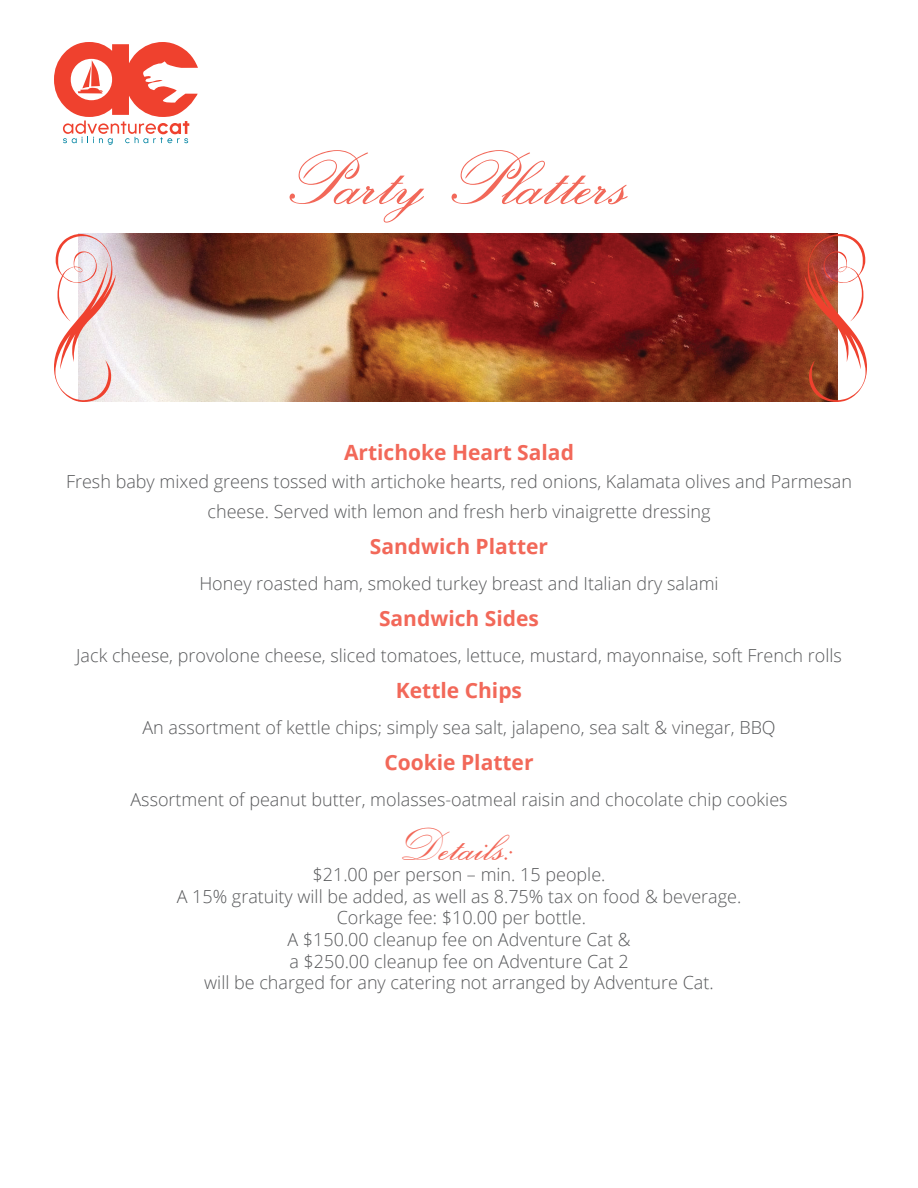
<style>
.page{position:relative;width:918px;height:1188px;background:#fff}
.page>*{position:absolute;margin:0;border:0;box-sizing:border-box;transform-origin:0 0}
.t1{font:75px "Exmouth";color:#f26859}
.t2{font:45px "Exmouth";color:#f26859}
.t3{font:700 21px "Open Sans";color:#f26859}
.t4{font:300 18px/30px "Open Sans";color:#58595b;text-align:center}
</style>
<div class="page">
<svg style="left:54px;top:42px;width:144px;height:103px"></svg>
<img style="left:116px;top:234px;width:688px;height:168px">
<svg style="left:804px;top:234px;width:63px;height:168px"></svg>
<svg style="left:54px;top:234px;width:62px;height:168px"></svg>
<p class="t1" style="left:282px;top:135px;width:355px">Party Platters</p>
<p class="t3" style="left:344px;top:438px;width:231px">Artichoke Heart Salad</p>
<p class="t4" style="left:66px;top:466px;width:788px">Fresh baby mixed greens tossed with artichoke hearts, red onions, Kalamata olives and Parmesan cheese. Served with lemon and fresh herb vinaigrette dressing</p>
<p class="t3" style="left:370px;top:531px;width:180px">Sandwich Platter</p>
<p class="t4" style="left:199px;top:568px;width:521px">Honey roasted ham, smoked turkey breast and Italian dry salami</p>
<p class="t3" style="left:379px;top:603px;width:161px">Sandwich Sides</p>
<p class="t4" style="left:76px;top:640px;width:767px">Jack cheese, provolone cheese, sliced tomatoes, lettuce, mustard, mayonnaise, soft French rolls</p>
<p class="t3" style="left:396px;top:675px;width:128px">Kettle Chips</p>
<p class="t4" style="left:142px;top:712px;width:635px">An assortment of kettle chips; simply sea salt, jalapeno, sea salt &amp; vinegar, BBQ</p>
<p class="t3" style="left:384px;top:747px;width:151px">Cookie Platter</p>
<p class="t4" style="left:130px;top:784px;width:659px">Assortment of peanut butter, molasses-oatmeal raisin and chocolate chip cookies</p>
<p class="t2" style="left:399px;top:818px;width:122px">Details:</p>
<p class="t4" style="left:313px;top:859px;width:295px">$21.00 per person – min. 15 people.</p>
<p class="t4" style="left:177px;top:881px;width:566px">A 15% gratuity will be added, as well as 8.75% tax on food &amp; beverage.</p>
<p class="t4" style="left:337px;top:902px;width:251px">Corkage fee: $10.00 per bottle.</p>
<p class="t4" style="left:287px;top:924px;width:345px">A $150.00 cleanup fee on Adventure Cat &amp;</p>
<p class="t4" style="left:289px;top:946px;width:341px">a $250.00 cleanup fee on Adventure Cat 2</p>
<p class="t4" style="left:204px;top:967px;width:511px">will be charged for any catering not arranged by Adventure Cat.</p>
</div>
